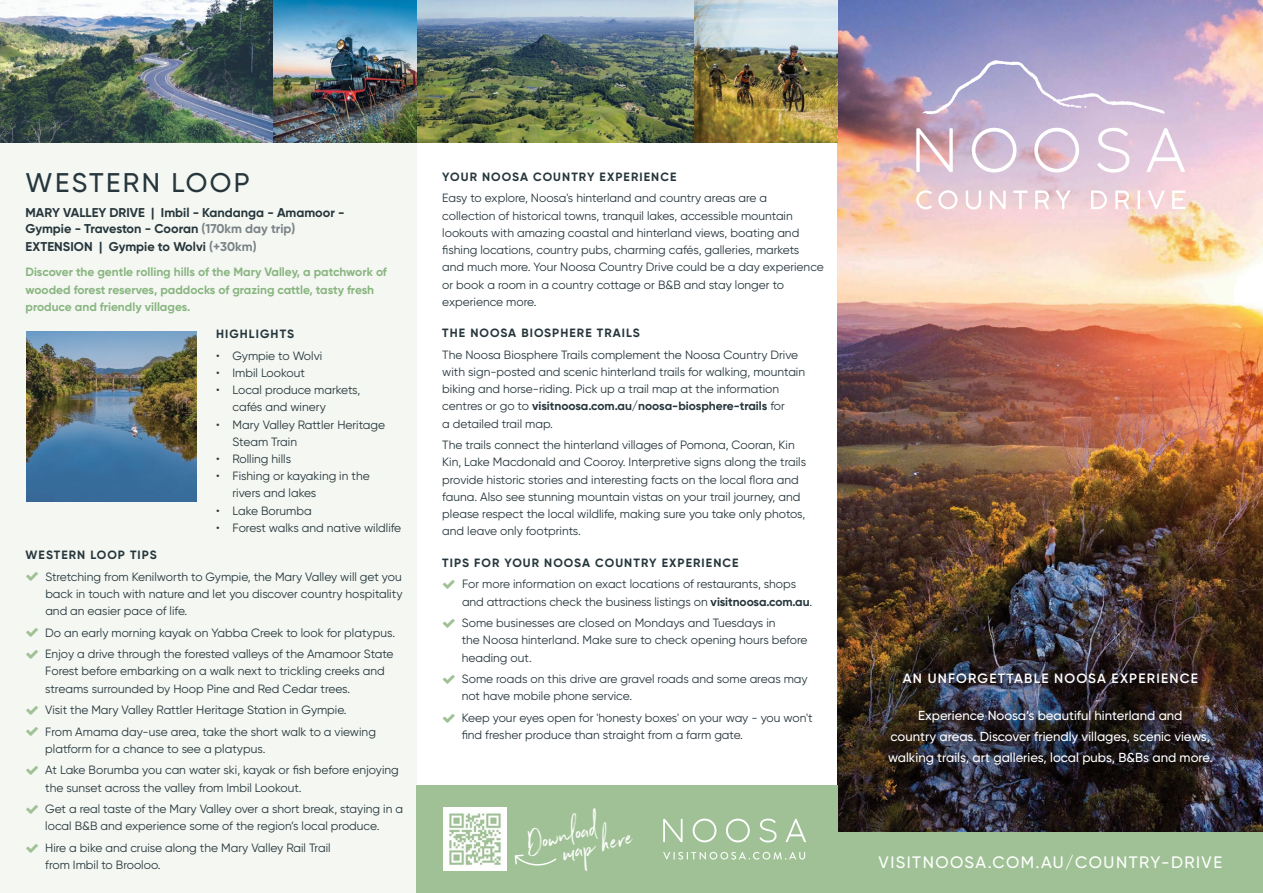
<style>
.page{position:relative;width:1263px;height:893px;background:#fff}
.page>*{position:absolute;margin:0;border:0;box-sizing:border-box;transform-origin:0 0}
.t1{font:32.7px "Northwell Alt";color:#fff}
.t2{font:500 27px "Gilroy";letter-spacing:.09em;color:#26363c}
.t3{font:500 16.65px "Gilroy";letter-spacing:.09em;color:#fff}
.t4{font:600 13.5px "Gilroy";letter-spacing:.09em;color:#fff}
.t5{font:500 13.05px/20.9px "Gilroy";color:#fff;text-align:center}
.t6{font:700 12.75px/16.8px "Gilroy";color:#26363c}
.t7{font:12px/17.2px "Gilroy";color:#26363c}
.t8{font:700 12px/17.2px "Gilroy";color:#89b580}
.t9{font:700 12px "Gilroy";letter-spacing:.09em;color:#26363c}
.s1{color:#7a8287}
.s2{font-weight:700}
.s3{font-family:"Northwell"}
</style>
<div class="page">
<img style="left:838px;top:453px;width:425px;height:379px">
<img style="left:838px;top:289px;width:425px;height:164px">
<div style="left:838px;top:832px;width:425px;height:61px;background:#9fc195"></div>
<div style="left:870px;top:692px;width:359px;height:90px;background:#000;opacity:.75"></div>
<div style="left:885px;top:654px;width:331px;height:48px;background:#000;opacity:.75"></div>
<div style="left:0;top:0;width:417px;height:893px;background:#f4f7f2"></div>
<div style="left:417px;top:785px;width:421px;height:108px;background:#9fc195"></div>
<img style="left:0;top:0;width:695px;height:143px">
<img style="left:27px;top:332px;width:170px;height:170px">
<img style="left:274px;top:0;width:143px;height:143px">
<svg style="left:663px;top:819px;width:143px;height:23px"></svg>
<svg style="left:663px;top:852px;width:142px;height:8px"></svg>
<img style="left:695px;top:0;width:142px;height:143px">
<div style="left:837px;top:0;width:426px;height:289px;background:#ddc7db;opacity:.22"></div>
<svg style="left:1146px;top:128px;width:39px;height:44px"></svg>
<svg style="left:1034px;top:128px;width:45px;height:44px"></svg>
<svg style="left:972px;top:128px;width:44px;height:44px"></svg>
<svg style="left:1097px;top:128px;width:32px;height:45px"></svg>
<svg style="left:916px;top:128px;width:37px;height:44px"></svg>
<svg style="left:1172px;top:191px;width:13px;height:18px"></svg>
<svg style="left:1013px;top:191px;width:14px;height:18px"></svg>
<svg style="left:938px;top:190px;width:19px;height:19px"></svg>
<svg style="left:916px;top:190px;width:16px;height:19px"></svg>
<svg style="left:966px;top:191px;width:15px;height:18px"></svg>
<svg style="left:990px;top:191px;width:16px;height:18px"></svg>
<svg style="left:1035px;top:190px;width:14px;height:19px"></svg>
<svg style="left:1115px;top:190px;width:14px;height:19px"></svg>
<svg style="left:1091px;top:191px;width:16px;height:18px"></svg>
<hr style="left:1137px;top:191px;width:3px;height:18px;background:#fff">
<svg style="left:1148px;top:191px;width:17px;height:18px"></svg>
<svg style="left:1056px;top:191px;width:14px;height:18px"></svg>
<svg style="left:922px;top:60px;width:243px;height:54px;background:#b9afd2"></svg>
<img style="left:443px;top:807px;width:64px;height:64px">
<svg style="left:515px;top:855px;width:41px;height:10px"></svg>
<h2 class="t2" style="left:26px;top:166px;width:226px">WESTERN LOOP</h2>
<p class="t6" style="left:26px;top:204px;width:321px">MARY VALLEY DRIVE | Imbil - Kandanga - Amamoor -<br>Gympie - Traveston - Cooran <span class="s1">(170km day trip)<br></span>EXTENSION | Gympie to Wolvi <span class="s1">(+30km)</span></p>
<p class="t8" style="left:26px;top:263px;width:363px">Discover the gentle rolling hills of the Mary Valley, a patchwork of wooded forest reserves, paddocks of grazing cattle, tasty fresh produce and friendly villages.</p>
<p class="t9" style="left:216px;top:326px;width:79px">HIGHLIGHTS</p>
<p class="t7" style="left:216px;top:347px;width:108px">• Gympie to Wolvi</p>
<p class="t7" style="left:216px;top:364px;width:90px">• Imbil Lookout</p>
<p class="t7" style="left:233px;top:381px;width:129px;text-indent:-16px">• Local produce markets, cafés and winery</p>
<p class="t7" style="left:233px;top:416px;width:154px;text-indent:-16px">• Mary Valley Rattler Heritage<br>Steam Train</p>
<p class="t7" style="left:216px;top:450px;width:77px">• Rolling hills</p>
<p class="t7" style="left:233px;top:467px;width:139px;text-indent:-16px">• Fishing or kayaking in the rivers and lakes</p>
<p class="t7" style="left:216px;top:502px;width:97px">• Lake Borumba</p>
<p class="t7" style="left:216px;top:519px;width:187px">• Forest walks and native wildlife</p>
<p class="t9" style="left:26px;top:547px;width:133px">WESTERN LOOP TIPS</p>
<p class="t7" style="left:45px;top:568px;width:359px;text-align:justify">Stretching from Kenilworth to Gympie, the Mary Valley will get you back in touch with nature and let you discover country hospitality and an easier pace of life.</p>
<p class="t7" style="left:45px;top:622px;width:351px;line-height:21.5px">Do an early morning kayak on Yabba Creek to look for platypus.<br>Enjoy a drive through the forested valleys of the Amamoor State</p>
<p class="t7" style="left:45px;top:662px;width:341px">Forest before embarking on a walk next to trickling creeks and streams surrounded by Hoop Pine and Red Cedar trees.</p>
<p class="t7" style="left:45px;top:699px;width:332px;line-height:21.5px">Visit the Mary Valley Rattler Heritage Station in Gympie.<br>From Amama day-use area, take the short walk to a viewing</p>
<p class="t7" style="left:45px;top:738px;width:355px;line-height:21.5px">platform for a chance to see a platypus.<br>At Lake Borumba you can water ski, kayak or fish before enjoying</p>
<p class="t7" style="left:45px;top:777px;width:359px;line-height:21.5px">the sunset across the valley from Imbil Lookout.<br>Get a real taste of the Mary Valley over a short break, staying in a</p>
<p class="t7" style="left:45px;top:815px;width:336px;line-height:21.5px">local B&amp;B and experience some of the region’s local produce.<br>Hire a bike and cruise along the Mary Valley Rail Trail</p>
<p class="t7" style="left:45px;top:856px;width:117px">from Imbil to Brooloo.</p>
<p class="t9" style="left:442px;top:169px;width:236px">YOUR NOOSA COUNTRY EXPERIENCE</p>
<p class="t7" style="left:442px;top:189px;width:383px">Easy to explore, Noosa's hinterland and country areas are a<br>collection of historical towns, tranquil lakes, accessible mountain lookouts with amazing coastal and hinterland views, boating and fishing locations, country pubs, charming cafés, galleries, markets and much more. Your Noosa Country Drive could be a day experience or book a room in a country cottage or B&amp;B and stay longer to experience more.</p>
<p class="t9" style="left:442px;top:325px;width:199px">THE NOOSA BIOSPHERE TRAILS</p>
<p class="t7" style="left:442px;top:346px;width:364px">The Noosa Biosphere Trails complement the Noosa Country Drive with sign-posted and scenic hinterland trails for walking, mountain biking and horse-riding. Pick up a trail map at the information centres or go to <span class="s2">visitnoosa.com.au/noosa-biosphere-trails</span> for<br>a detailed trail map.</p>
<p class="t7" style="left:442px;top:436px;width:365px">The trails connect the hinterland villages of Pomona, Cooran, Kin Kin, Lake Macdonald and Cooroy. Interpretive signs along the trails provide historic stories and interesting facts on the local flora and fauna. Also see stunning mountain vistas on your trail journey, and please respect the local wildlife, making sure you take only photos, and leave only footprints.</p>
<p class="t9" style="left:442px;top:555px;width:298px">TIPS FOR YOUR NOOSA COUNTRY EXPERIENCE</p>
<p class="t7" style="left:462px;top:575px;width:352px">For more information on exact locations of restaurants, shops and attractions check the business listings on <span class="s2">visitnoosa.com.au</span>.</p>
<p class="t7" style="left:462px;top:614px;width:347px">Some businesses are closed on Mondays and Tuesdays in<br>the Noosa hinterland. Make sure to check opening hours before heading out.</p>
<p class="t7" style="left:462px;top:670px;width:347px">Some roads on this drive are gravel roads and some areas may not have mobile phone service.</p>
<p class="t7" style="left:462px;top:709px;width:352px">Keep your eyes open for 'honesty boxes' on your way - you won't find fresher produce than straight from a farm gate.</p>
<h1 class="t1" style="left:522px;top:820px;width:74px;rotate:-13deg">Download</h1>
<h1 class="t1" style="left:558px;top:829px;width:73px;rotate:-13deg">map h<span class="s3">ere</span></h1>
<p class="t4" style="left:903px;top:670px;width:297px">AN UNFORGETTABLE NOOSA EXPERIENCE</p>
<p class="t5" style="left:888px;top:705px;width:326px">Experience Noosa’s beautiful hinterland and<br>country areas. Discover friendly villages, scenic views, walking trails, art galleries, local pubs, B&amp;Bs and more.</p>
<h3 class="t3" style="left:879px;top:852px;width:345px">VISITNOOSA.COM.AU/COUNTRY-DRIVE</h3>
</div>
